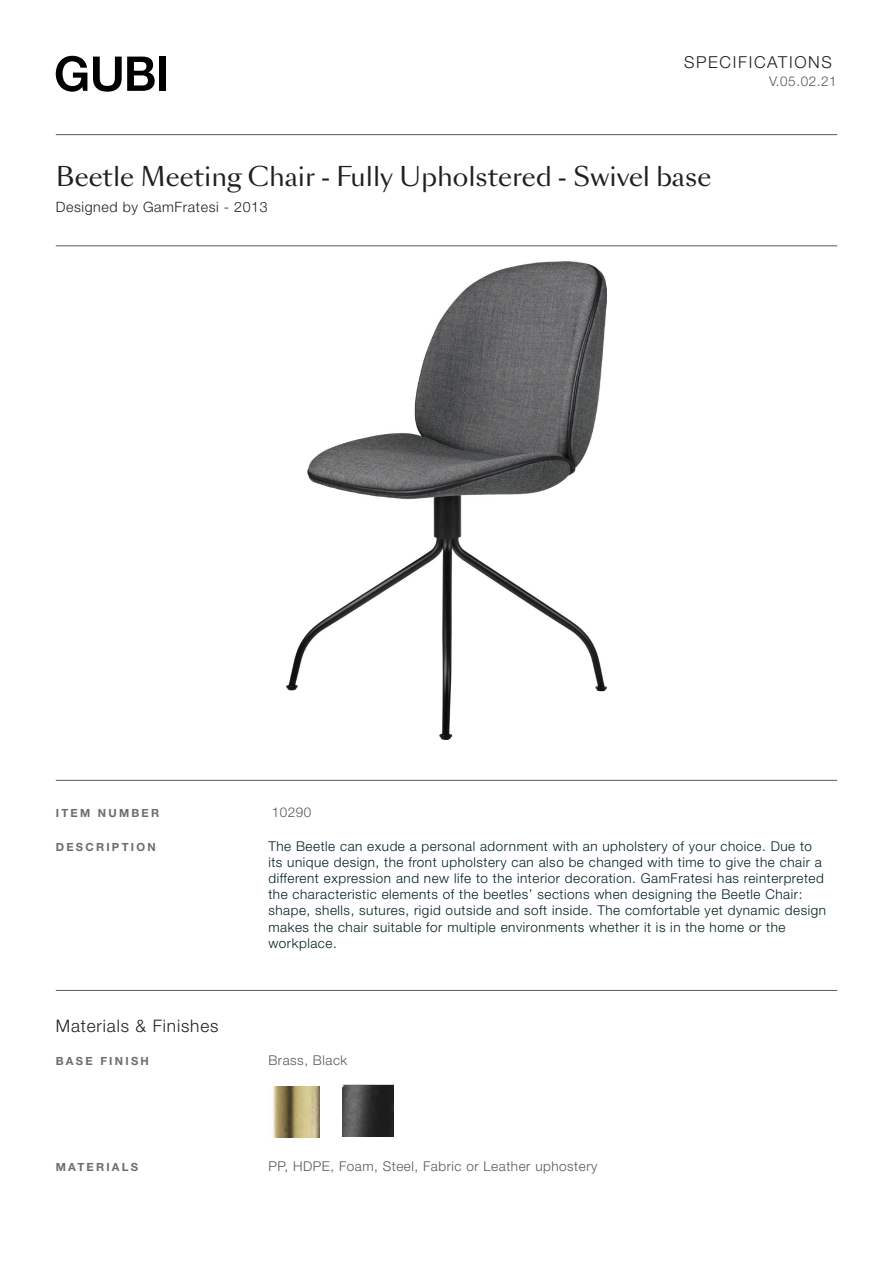
<style>
.page{position:relative;width:893px;height:1263px;background:#fff}
.page>*{position:absolute;margin:0;border:0;box-sizing:border-box;transform-origin:0 0}
.Heading_1_-_Title{font:25.5px "Sang Bleu Sans";color:#231f20}
.Part_Title{font:300 17.25px "Helvetica Neue LT Std";letter-spacing:.05em;color:#231f20}
.Specifications{font:300 16.5px "Helvetica Neue LT Std";letter-spacing:.1em;color:#231f20}
.Heading_1_-_Title-2{font:300 14.25px "Helvetica Neue LT Std";letter-spacing:.04em;color:#231f20}
.key_works{font:300 13.5px/16.2px "Helvetica Neue LT Std";letter-spacing:.04em;color:#041f22}
.key_works-2{font:300 13.5px "Helvetica Neue LT Std";letter-spacing:.04em;color:#57585a}
.key_works-3{font:700 11.25px "Helvetica Neue LT Std";letter-spacing:.2em;color:#6c6d70}
</style>
<div class="page">
<hr style="left:56px;top:134px;width:781px;height:1px;background:#57585a">
<hr style="left:56px;top:245px;width:781px;height:1px;background:#57585a">
<hr style="left:56px;top:780px;width:781px;height:1px;background:#57585a">
<hr style="left:56px;top:990px;width:781px;height:1px;background:#57585a">
<img style="left:286px;top:261px;width:321px;height:479px">
<img style="left:272px;top:1086px;width:47px;height:51px">
<img style="left:342px;top:1086px;width:51px;height:51px">
<svg style="left:56px;top:56px;width:31px;height:36px"></svg>
<svg style="left:93px;top:57px;width:62px;height:35px"></svg>
<div style="left:159px;top:57px;width:7px;height:34px;background:#000"></div>
<p class="Specifications" style="left:684px;top:52px;width:149px">SPECIFICATIONS</p>
<p class="key_works-2" style="left:769px;top:73px;width:69px">V.05.02.21</p>
<p class="Heading_1_-_Title" style="left:56px;top:160px;width:657px">Beetle Meeting Chair - Fully Upholstered - Swivel base</p>
<p class="Heading_1_-_Title-2" style="left:56px;top:198px;width:213px">Designed by GamFratesi - 2013</p>
<p class="key_works-3" style="left:56px;top:806px;width:105px">ITEM NUMBER</p>
<p class="key_works-2" style="left:272px;top:804px;width:41px">10290</p>
<p class="key_works-3" style="left:56px;top:840px;width:101px">DESCRIPTION</p>
<p class="key_works" style="left:268px;top:837px;width:559px">The Beetle can exude a personal adornment with an upholstery of your choice. Due to its unique design, the front upholstery can also be changed with time to give the chair a different expression and new life to the interior decoration. GamFratesi has reinterpreted the characteristic elements of the beetles’ sections when designing the Beetle Chair: shape, shells, sutures, rigid outside and soft inside. The comfortable yet dynamic design makes the chair suitable for multiple environments whether it is in the home or the workplace.</p>
<p class="Part_Title" style="left:56px;top:1015px;width:164px">Materials &amp; Finishes</p>
<p class="key_works-3" style="left:56px;top:1054px;width:95px">BASE FINISH</p>
<p class="key_works-2" style="left:268px;top:1052px;width:80px">Brass, Black</p>
<p class="key_works-3" style="left:56px;top:1160px;width:84px">MATERIALS</p>
<p class="key_works-2" style="left:268px;top:1157px;width:331px">PP, HDPE, Foam, Steel, Fabric or Leather uphostery</p>
</div>
